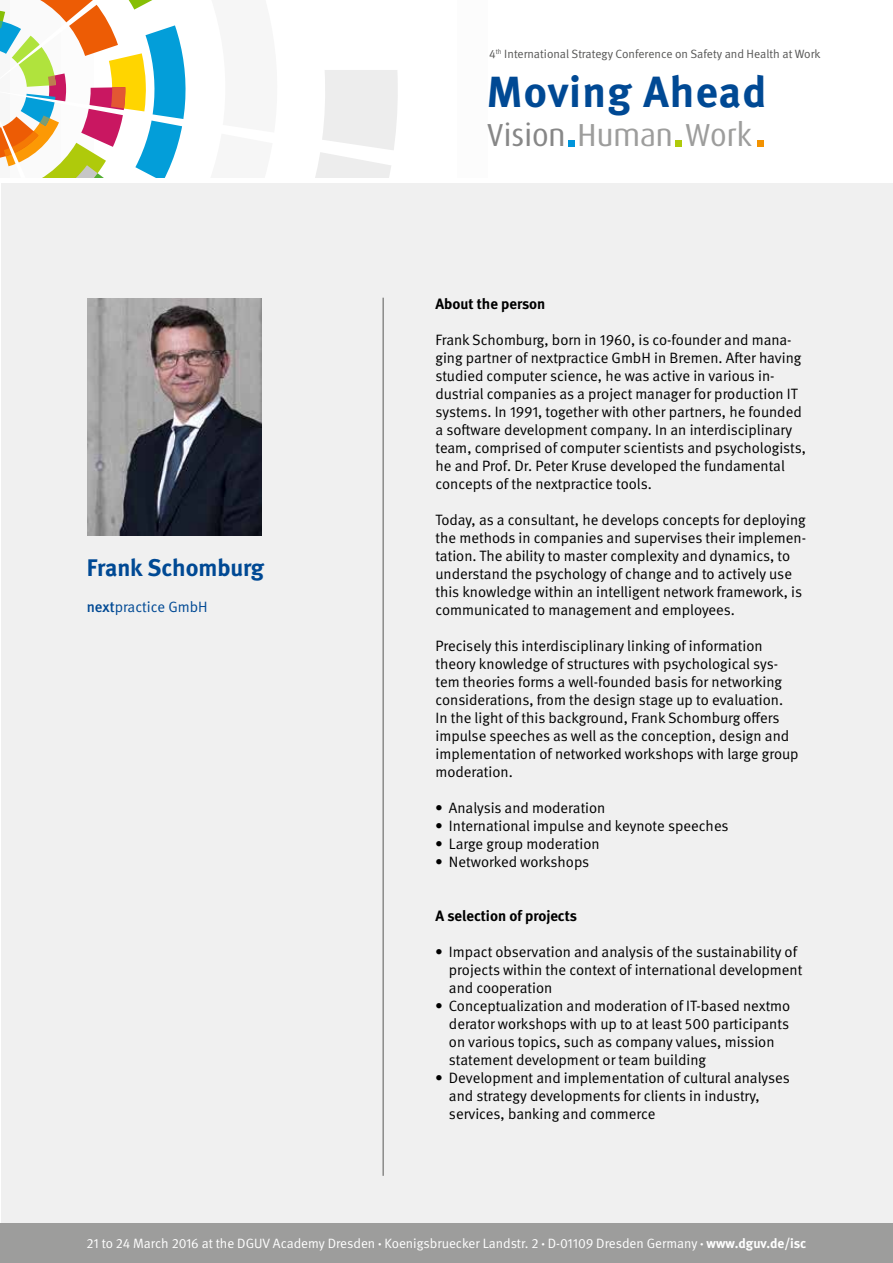
<style>
.page{position:relative;width:893px;height:1263px;background:#fff}
.page>*{position:absolute;margin:0;border:0;box-sizing:border-box;transform-origin:0 0}
.t1{font:700 43.5px "DGUV Meta";letter-spacing:.03em;color:#004994}
.t2{font:31.95px "Dax";color:#9d9d9c}
.t3{font:700 24px "DGUV Meta";letter-spacing:-.005em;color:#004994}
.t4{font:15px/18px "DGUV Meta";color:#000}
.t5{font:700 15px "DGUV Meta";color:#000}
.t6{font:15px "DGUV Meta";color:#004994}
.t7{font:13.5px "DGUV Meta";color:#fff}
.t8{font:12px "DGUV Meta";color:#575756}
.s1{font-weight:500}
.s2{color:#878787}
.s3{font-weight:700}
</style>
<div class="page">
<div style="left:1px;top:183px;width:892px;height:1040px;background:#f0f0f0"></div>
<svg style="left:0;top:0;width:398px;height:178px"></svg>
<div style="left:675px;top:141px;width:7px;height:6px;background:#afca0b"></div>
<svg style="left:568px;top:141px;width:6px;height:6px"></svg>
<div style="left:757px;top:141px;width:7px;height:6px;background:#f39200"></div>
<div style="left:0;top:1223px;width:893px;height:40px;background:#9d9d9c"></div>
<hr style="left:383px;top:298px;width:1px;height:878px;background:#575756">
<img style="left:87px;top:298px;width:175px;height:237px">
<p class="t8" style="left:489px;top:46px;width:333px">4<sup>th</sup> International Strategy Conference on Safety and Health at Work</p>
<h3 class="t3" style="left:87px;top:554px;width:179px">Frank Schomburg</h3>
<p class="t6" style="left:87px;top:598px;width:122px"><span class="s1">next</span>practice GmbH</p>
<h1 class="t1" style="left:487px;top:66px;width:281px">Moving Ahead</h1>
<h2 class="t2" style="left:487px;top:117px;width:267px"><span class="s2">Vision</span> Human Work</h2>
<p class="t5" style="left:435px;top:295px;width:112px">About the person</p>
<p class="t4" style="left:435px;top:331px;width:372px">Frank Schomburg, born in 1960, is co-founder and mana&shy;ging partner of nextpractice GmbH in Bremen. After having studied computer science, he was active in various in&shy;dustrial companies as a project manager for production IT systems. In 1991, together with other partners, he founded a software development company. In an interdisciplinary team, comprised of computer scientists and psychologists, he and Prof. Dr. Peter Kruse developed the fundamental concepts of the nextpractice tools.</p>
<p class="t4" style="left:435px;top:511px;width:372px">Today, as a consultant, he develops concepts for deploying the methods in companies and supervises their implemen&shy;tation. The ability to master complexity and dynamics, to understand the psychology of change and to actively use this knowledge within an intelligent network framework, is communicated to management and employees.</p>
<p class="t4" style="left:435px;top:637px;width:365px">Precisely this interdisciplinary linking of information theory knowledge of structures with psychological sys&shy;tem theories forms a well-founded basis for networking considerations, from the design stage up to evaluation.<br>In the light of this background, Frank Schomburg offers impulse speeches as well as the conception, design and implementation of networked workshops with large group moderation.</p>
<p class="t4" style="left:435px;top:799px;width:172px"><span class="s3">•</span> Analysis and moderation</p>
<p class="t4" style="left:435px;top:817px;width:295px"><span class="s3">•</span> International impulse and keynote speeches</p>
<p class="t4" style="left:435px;top:835px;width:166px"><span class="s3">•</span> Large group moderation</p>
<p class="t4" style="left:435px;top:853px;width:155px"><span class="s3">•</span> Networked workshops</p>
<p class="t5" style="left:435px;top:907px;width:143px">A selection of projects</p>
<p class="t4" style="left:449px;top:943px;width:355px;text-indent:-13px"><span class="s3">•</span> Impact observation and analysis of the sustainability of projects within the context of international development and cooperation</p>
<p class="t4" style="left:449px;top:997px;width:343px;text-indent:-13px"><span class="s3">•</span> Conceptualization and moderation of IT-based nextmo derator workshops with up to at least 500 participants on various topics, such as company values, mission statement development or team building</p>
<p class="t4" style="left:449px;top:1069px;width:342px;text-indent:-13px"><span class="s3">•</span> Development and implementation of cultural analyses and strategy developments for clients in industry, services, banking and commerce</p>
<p class="t7" style="left:87px;top:1235px;width:721px">21 to 24 March 2016 at the DGUV Academy Dresden <span class="s3">·</span> Koenigsbruecker Landstr. 2 <span class="s3">·</span> D-01109 Dresden Germany <span class="s3">· www.dguv.de/isc</span></p>
</div>
